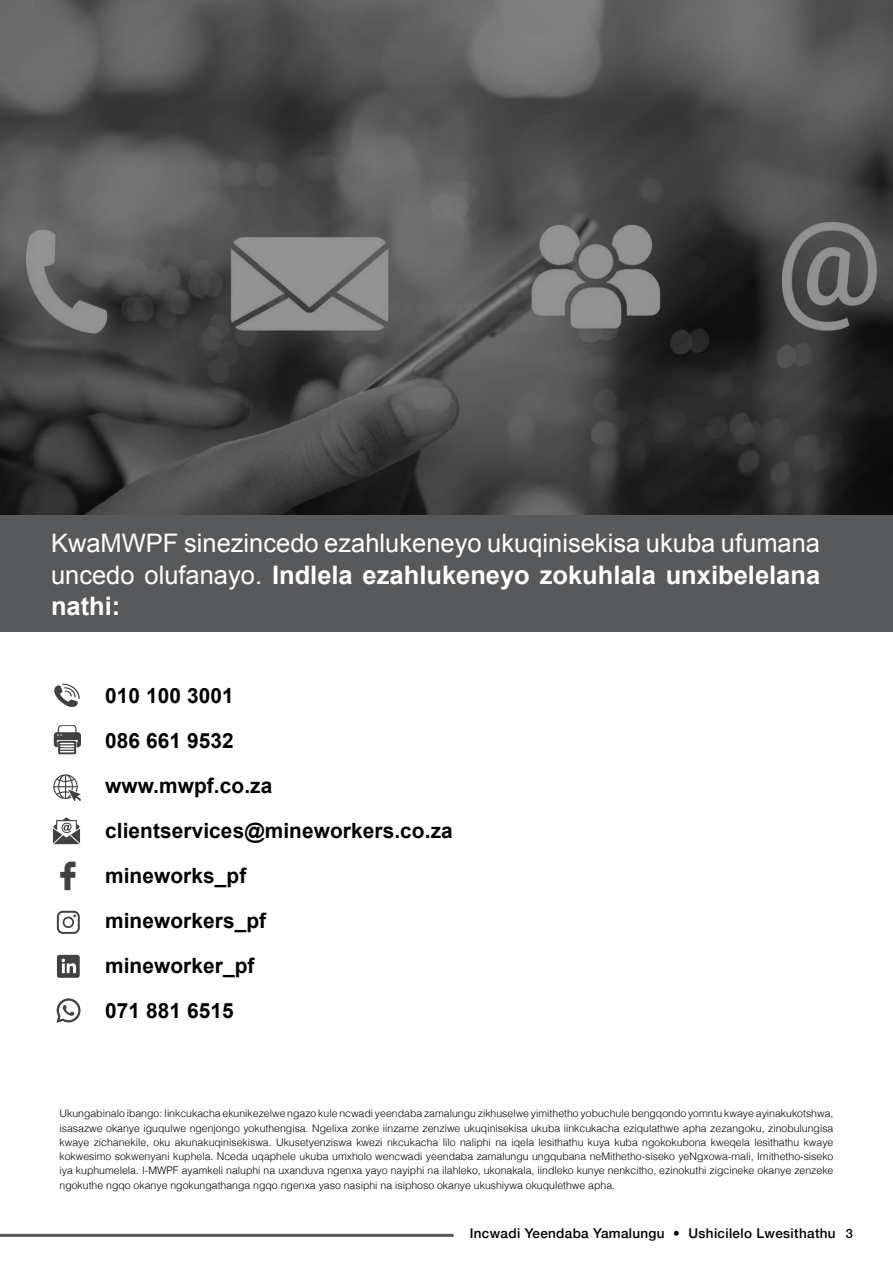
<style>
.page{position:relative;width:893px;height:1263px;background:#fff}
.page>*{position:absolute;margin:0;border:0;box-sizing:border-box;transform-origin:0 0}
.t1{font:25.5px/31.5px "Arial";color:#fff;text-align:justify}
.t2{font:700 21px/45px "Arial";letter-spacing:.005em;color:#000}
.t3{font:500 13.5px "Helvetica Neue";letter-spacing:.025em;color:#000}
.t4{font:300 10.5px/14.2px "Helvetica";color:#000;text-align:justify}
.s1{font-weight:700}
.s2{font-size:12.75px}
</style>
<div class="page">
<img style="left:0;top:0;width:893px;height:514px">
<div style="left:0;top:514px;width:893px;height:117px;background:#58595b"></div>
<svg style="left:54px;top:684px;width:26px;height:23px"></svg>
<svg style="left:53px;top:774px;width:28px;height:27px"></svg>
<svg style="left:53px;top:817px;width:27px;height:27px"></svg>
<svg style="left:60px;top:861px;width:16px;height:29px"></svg>
<svg style="left:57px;top:911px;width:23px;height:23px"></svg>
<svg style="left:57px;top:955px;width:23px;height:23px"></svg>
<svg style="left:54px;top:725px;width:27px;height:29px"></svg>
<svg style="left:56px;top:998px;width:25px;height:25px"></svg>
<hr style="left:0;top:1234px;width:454px;height:3px;background:#59595c">
<h1 class="t1" style="left:51px;top:528px;width:771px">KwaMWPF sinezincedo ezahlukeneyo ukuqinisekisa ukuba ufumana uncedo olufanayo. <span class="s1">Indlela ezahlukeneyo zokuhlala unxibelelana nathi:</span></h1>
<h2 class="t2" style="left:105px;top:673px;width:349px">010 100 3001<br>086 661 9532<br>www.mwpf.co.za clientservices@mineworkers.co.za mineworks_pf<br>mineworkers_pf<br>mineworker_pf<br>071 881 6515</h2>
<p class="t4" style="left:60px;top:1106px;width:775px">Ukungabinalo ibango: Iinkcukacha ekunikezelwe ngazo kule ncwadi yeendaba zamalungu zikhuselwe yimithetho yobuchule bengqondo yomntu kwaye ayinakukotshwa, isasazwe okanye iguqulwe ngenjongo yokuthengisa. Ngelixa zonke iinzame zenziwe ukuqinisekisa ukuba iinkcukacha eziqulathwe apha zezangoku, zinobulungisa kwaye zichanekile, oku akunakuqinisekiswa. Ukusetyenziswa kwezi nkcukacha lilo naliphi na iqela lesithathu kuya kuba ngokokubona kweqela lesithathu kwaye kokwesimo sokwenyani kuphela. Nceda uqaphele ukuba umxholo wencwadi yeendaba zamalungu ungqubana neMithetho-siseko yeNgxowa-mali, Imithetho-siseko iya kuphumelela. I-MWPF ayamkeli naluphi na uxanduva ngenxa yayo nayiphi na ilahleko, ukonakala, iindleko kunye nenkcitho, ezinokuthi zigcineke okanye zenzeke ngokuthe ngqo okanye ngokungathanga ngqo ngenxa yaso nasiphi na isiphoso okanye ukushiywa okuqulethwe apha.</p>
<p class="t3" style="left:470px;top:1222px;width:385px">Incwadi Yeendaba Yamalungu • Ushicilelo Lwesithathu <span class="s2">3</span></p>
</div>
